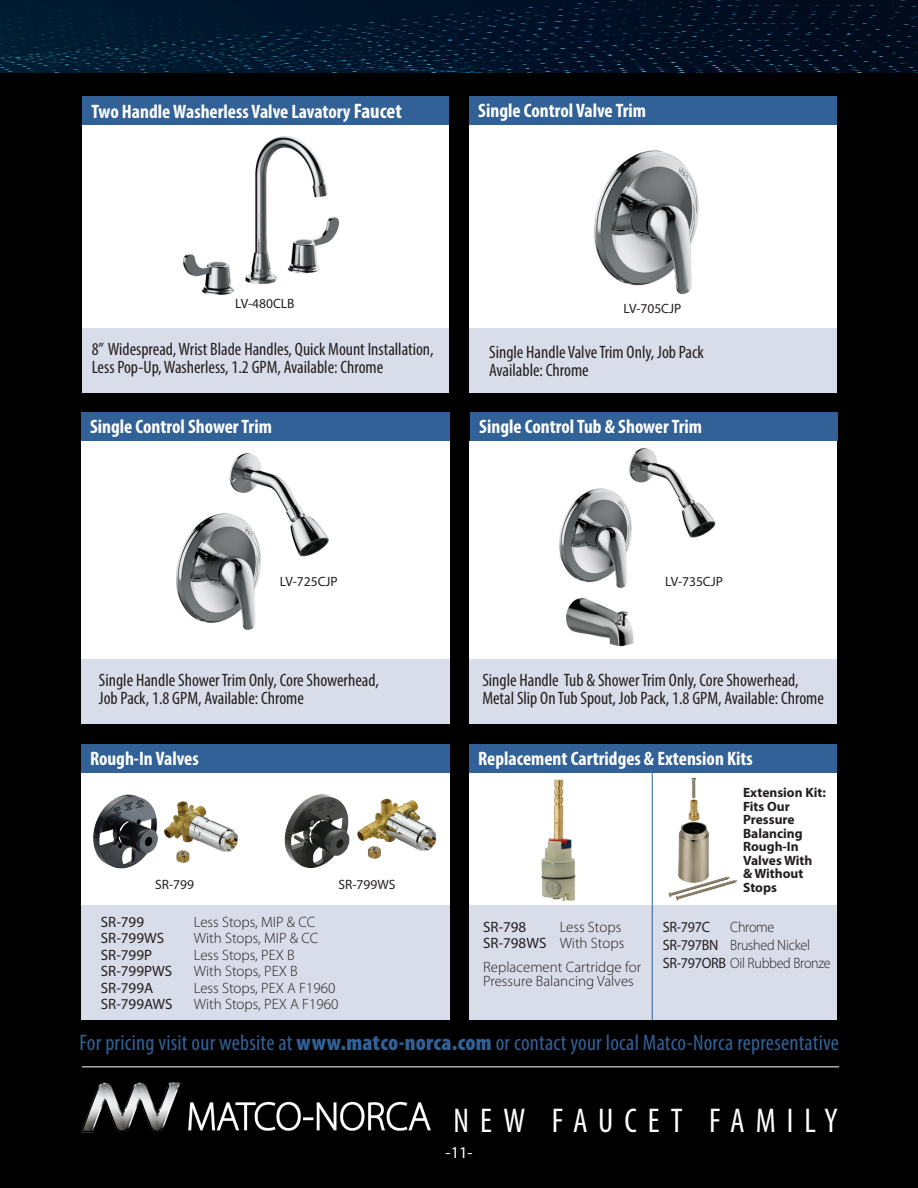
<style>
.page{position:relative;width:918px;height:1188px;background:#000}
.page>*{position:absolute;margin:0;border:0;box-sizing:border-box;transform-origin:0 0}
.t1{font:condensed 34.5px "Myriad Pro";letter-spacing:.33em;color:#fff}
.t2{font:condensed 22.5px "Myriad Pro";letter-spacing:.01em;color:#316196}
.t3{font:700 condensed 19.5px "Myriad Pro";color:#fff}
.t4{font:condensed 18px/18px "Myriad Pro";color:#231f20}
.t5{font:16.5px "Myriad Pro";color:#fff}
.t6{font:300 15px/16.5px "Myriad Pro";color:#231f20;text-align:right}
.t7{font:15px "Myriad Pro";color:#231f20}
.t8{font:300 15px/18px "Myriad Pro";letter-spacing:-.02em;color:#231f20;scale:.94 1}
.t9{font:15px "Myriad Pro";color:#231f20;scale:.94 1}
.t10{font:700 13.5px/13.5px "Myriad Pro";color:#231f20}
.t11{font:13.5px "Myriad Pro";color:#231f20}
.s1{font-size:21px}
.s2{font-weight:400}
.s3{font-weight:900}
</style>
<div class="page">
<div style="left:82px;top:125px;width:367px;height:218px;background:#fff"></div>
<div style="left:469px;top:125px;width:367px;height:218px;background:#fff"></div>
<div style="left:81px;top:441px;width:368px;height:219px;background:#fff"></div>
<div style="left:469px;top:441px;width:367px;height:219px;background:#fff"></div>
<div style="left:81px;top:773px;width:368px;height:219px;background:#fff"></div>
<div style="left:469px;top:773px;width:367px;height:247px;background:#fff"></div>
<div style="left:469px;top:328px;width:367px;height:65px;background:#d9dce9"></div>
<div style="left:82px;top:328px;width:367px;height:65px;background:#d9dce9"></div>
<div style="left:81px;top:660px;width:368px;height:64px;background:#d9dce9"></div>
<div style="left:469px;top:660px;width:367px;height:64px;background:#d9dce9"></div>
<div style="left:81px;top:906px;width:368px;height:114px;background:#d9dce9"></div>
<div style="left:469px;top:906px;width:367px;height:114px;background:#d9dce9"></div>
<svg style="left:0;top:0;width:918px;height:73px;background:#01162b"></svg>
<img style="left:81px;top:1082px;width:350px;height:51px">
<div style="left:82px;top:96px;width:367px;height:29px;background:#316196"></div>
<img style="left:182px;top:136px;width:158px;height:159px">
<div style="left:469px;top:96px;width:367px;height:29px;background:#316196"></div>
<img style="left:594px;top:150px;width:105px;height:144px">
<div style="left:81px;top:413px;width:368px;height:28px;background:#316196"></div>
<img style="left:229px;top:453px;width:100px;height:104px">
<img style="left:176px;top:506px;width:89px;height:124px">
<img style="left:629px;top:448px;width:87px;height:90px">
<img style="left:566px;top:597px;width:68px;height:50px">
<img style="left:559px;top:484px;width:85px;height:104px">
<div style="left:470px;top:413px;width:367px;height:28px;background:#316196"></div>
<div style="left:81px;top:745px;width:368px;height:28px;background:#316196"></div>
<div style="left:469px;top:745px;width:367px;height:28px;background:#316196"></div>
<img style="left:284px;top:794px;width:153px;height:74px">
<img style="left:93px;top:794px;width:146px;height:75px">
<img style="left:668px;top:777px;width:69px;height:124px">
<img style="left:541px;top:779px;width:35px;height:123px">
<hr style="left:652px;top:773px;width:1px;height:248px;background:#316196">
<hr style="left:82px;top:1066px;width:757px;height:1px;background:#fff">
<p class="t3" style="left:91px;top:99px;width:312px">Two Handle Washerless Valve Lavatory <span class="s1">Faucet</span></p>
<p class="t3" style="left:478px;top:98px;width:169px">Single Control Valve Trim</p>
<p class="t11" style="left:235px;top:296px;width:61px">LV-480CLB</p>
<p class="t11" style="left:623px;top:300px;width:59px">LV-705CJP</p>
<p class="t4" style="left:92px;top:339px;width:344px">8” Widespread, Wrist Blade Handles, Quick Mount Installation,<br>Less Pop-Up, Washerless, 1.2 GPM, Available: Chrome</p>
<p class="t3" style="left:90px;top:415px;width:183px">Single Control Shower Trim</p>
<p class="t4" style="left:489px;top:342px;width:216px">Single Handle Valve Trim Only, Job Pack<br>Available: Chrome</p>
<p class="t3" style="left:479px;top:415px;width:224px">Single Control Tub &amp; Shower Trim</p>
<p class="t11" style="left:280px;top:573px;width:59px">LV-725CJP</p>
<p class="t11" style="left:665px;top:573px;width:59px">LV-735CJP</p>
<p class="t4" style="left:99px;top:671px;width:281px">Single Handle Shower Trim Only, Core Showerhead,<br>Job Pack, 1.8 GPM, Available: Chrome</p>
<p class="t4" style="left:482px;top:671px;width:343px">Single Handle Tub &amp; Shower Trim Only, Core Showerhead,<br>Metal Slip On Tub Spout, Job Pack, 1.8 GPM, Available: Chrome</p>
<p class="t3" style="left:90px;top:747px;width:110px">Rough-In Valves</p>
<p class="t3" style="left:478px;top:747px;width:276px">Replacement Cartridges &amp; Extension Kits</p>
<p class="t10" style="left:743px;top:785px;width:84px">Extension Kit:<br>Fits Our<br>Pressure<br>Balancing<br>Rough-In<br>Valves With<br>&amp; Without</p>
<p class="t11" style="left:155px;top:876px;width:40px">SR-799</p>
<p class="t11" style="left:339px;top:876px;width:58px">SR-799WS</p>
<p class="t10" style="left:743px;top:880px;width:35px">Stops</p>
<p class="t7" style="left:101px;top:913px;width:45px">SR-799</p>
<p class="t6" style="left:194px;top:914px;width:123px">Less Stops, MIP &amp; CC</p>
<p class="t7" style="left:101px;top:929px;width:65px">SR-799WS</p>
<p class="t6" style="left:194px;top:930px;width:126px">With Stops, MIP &amp; CC</p>
<p class="t7" style="left:101px;top:946px;width:53px">SR-799P</p>
<p class="t6" style="left:194px;top:947px;width:102px">Less Stops, PEX B</p>
<p class="t7" style="left:101px;top:962px;width:73px">SR-799PWS</p>
<p class="t6" style="left:194px;top:963px;width:105px">With Stops, PEX B</p>
<p class="t7" style="left:101px;top:979px;width:54px">SR-799A</p>
<p class="t6" style="left:194px;top:980px;width:143px">Less Stops, PEX A F1960</p>
<p class="t7" style="left:101px;top:995px;width:73px">SR-799AWS</p>
<p class="t6" style="left:194px;top:996px;width:146px">With Stops, PEX A F1960</p>
<p class="t7" style="left:483px;top:918px;width:45px">SR-798</p>
<p class="t6" style="left:483px;top:918px;width:143px">Less Stops<br><span class="s2">SR-798WS</span> With Stops</p>
<p class="t6" style="left:483px;top:960px;width:160px;line-height:13.5px;text-align:left">Replacement Cartridge for<br>Pressure Balancing Valves</p>
<p class="t8" style="left:663px;top:918px;width:180px;text-indent:67px">Chrome<br><span class="s2">SR-797BN</span> Brushed Nickel<br><span class="s2">SR-797ORB</span> Oil Rubbed Bronze</p>
<p class="t9" style="left:663px;top:918px;width:52px">SR-797C</p>
<p class="t2" style="left:79px;top:1029px;width:761px">For pricing visit our website at <span class="s3">www.matco-norca.com</span> or contact your local Matco-Norca representative</p>
<h1 class="t1" style="left:454px;top:1100px;width:385px">NEW FAUCET FAMILY</h1>
<p class="t5" style="left:446px;top:1142px;width:29px">-11-</p>
</div>
